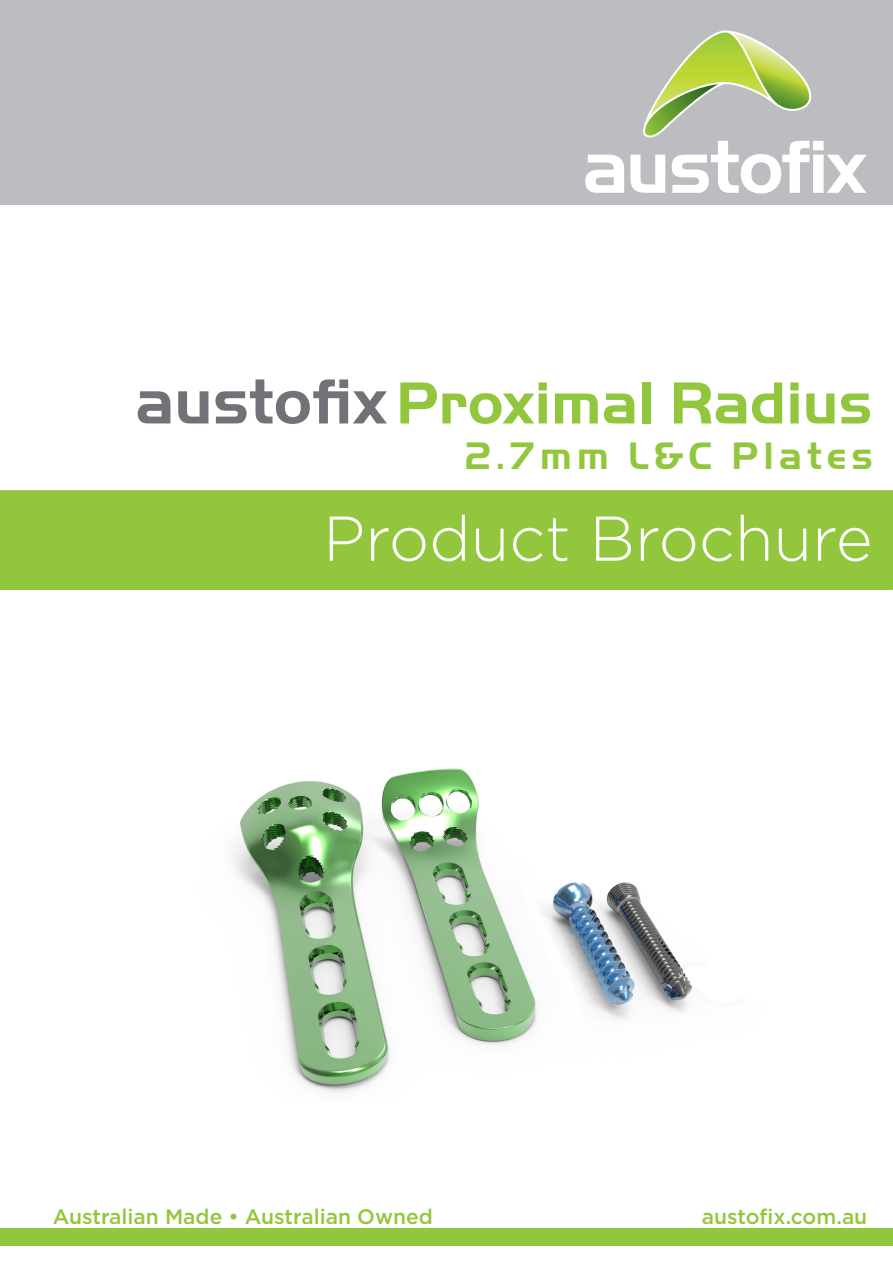
<style>
.page{position:relative;width:893px;height:1263px;background:#fff}
.page>*{position:absolute;margin:0;border:0;box-sizing:border-box;transform-origin:0 0}
.Body_text{font:300 63px "Gotham";color:#fff}
.t1{font:700 61.5px "Handel Got D";color:#92c73d}
.t2{font:700 39.75px "Handel Got D";letter-spacing:.13em;color:#92c73d}
.t3{font:500 21px "Gotham";color:#92c73d}
.s1{font-size:66px;color:#727177}
</style>
<div class="page">
<div style="left:0;top:1228px;width:893px;height:17px;background:#92c73d"></div>
<div style="left:1px;top:491px;width:891px;height:98px;background:#92c73d"></div>
<div style="left:0;top:490px;width:893px;height:100px;border:2px solid #92c73d"></div>
<div style="left:0;top:0;width:893px;height:204px;background:#bcbdc0"></div>
<svg style="left:585px;top:155px;width:39px;height:38px"></svg>
<svg style="left:630px;top:30px;width:237px;height:163px"></svg>
<img style="left:232px;top:768px;width:460px;height:324px">
<p class="t1" style="left:135px;top:368px;width:739px"><span class="s1">austofix</span>Proximal Radius</p>
<p class="t2" style="left:465px;top:433px;width:409px">2.7mm L&amp;C Plates</p>
<p class="Body_text" style="left:323px;top:498px;width:551px">Product Brochure</p>
<p class="t3" style="left:53px;top:1203px;width:382px">Australian Made • Australian Owned</p>
<p class="t3" style="left:702px;top:1203px;width:167px">austofix.com.au</p>
</div>
